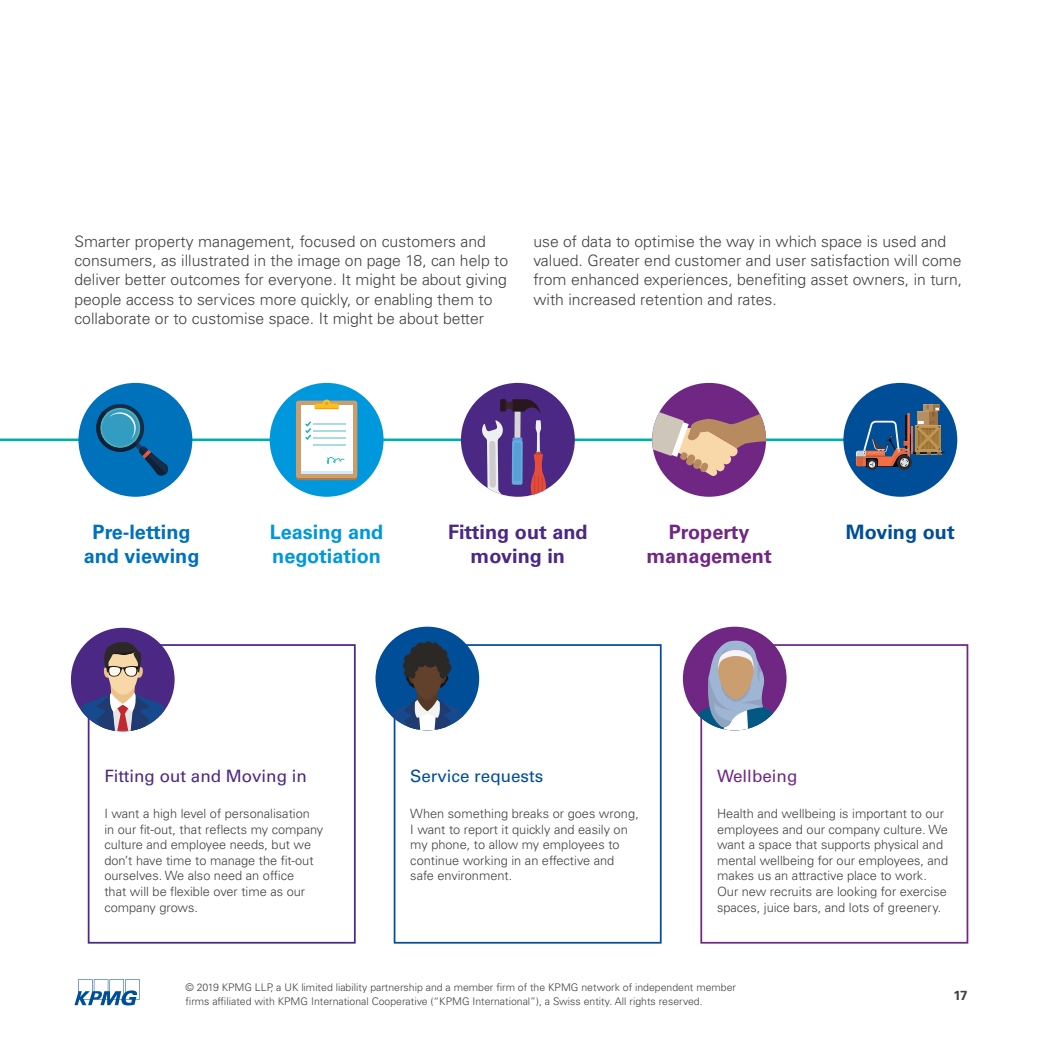
<style>
.page{position:relative;width:1042px;height:1042px;background:#fff}
.page>*{position:absolute;margin:0;border:0;box-sizing:border-box;transform-origin:0 0}
.t1{font:700 19.78px/23.8px "Univers LT Std";color:#0072bc;text-align:center}
.t2{font:700 19.78px/23.8px "Univers LT Std";color:#0098dc}
.t3{font:700 19.78px/23.8px "Univers LT Std";color:#4b2884;text-align:center}
.t4{font:700 19.78px/23.8px "Univers LT Std";color:#702784;text-align:center}
.t5{font:700 19.78px "Univers LT Std";color:#004e98}
.t6{font:16.97px "Univers LT Std";color:#4b2884}
.t7{font:16.97px "Univers LT Std";color:#004e98}
.t8{font:16.97px "Univers LT Std";color:#702784}
.t9{font:300 15.75px/19.2px "Univers LT Std";color:#414042}
.t10{font:700 13.12px "Univers LT Std";color:#414042}
.t11{font:300 12.78px/15.6px "Univers LT Std";color:#414042}
.t12{font:300 10.5px/14px "Univers LT Std";color:#414042}
</style>
<div class="page">
<hr style="left:0;top:438px;width:900px;height:3px;background:#00afa8">
<div style="left:78px;top:383px;width:114px;height:114px;background:#0072bc;border-radius:50%"></div>
<svg style="left:96px;top:404px;width:72px;height:72px"></svg>
<div style="left:270px;top:383px;width:113px;height:114px;background:#0098dc;border-radius:50%"></div>
<div style="left:296px;top:403px;width:61px;height:77px;background:#ab794b;border-radius:3px"></div>
<div style="left:296px;top:401px;width:61px;height:77px;background:#ca9e6e;border-radius:3px"></div>
<div style="left:301px;top:405px;width:51px;height:68px;background:#fff"></div>
<hr style="left:301px;top:471px;width:51px;height:2px;background:#d1ebfa">
<svg style="left:323px;top:399px;width:7px;height:8px"></svg>
<svg style="left:315px;top:402px;width:23px;height:7px"></svg>
<hr style="left:313px;top:424px;width:32px;height:1px;background:#a8dae9">
<hr style="left:313px;top:430px;width:32px;height:2px;background:#a8dae9">
<hr style="left:313px;top:437px;width:32px;height:2px;background:#a8dae9">
<hr style="left:313px;top:444px;width:32px;height:2px;background:#a8dae9">
<svg style="left:305px;top:421px;width:6px;height:19px"></svg>
<svg style="left:327px;top:457px;width:17px;height:7px"></svg>
<div style="left:461px;top:383px;width:114px;height:114px;background:#4b2884;border-radius:50%"></div>
<svg style="left:482px;top:420px;width:21px;height:75px"></svg>
<div style="left:489px;top:441px;width:7px;height:47px;background:#ccc;border-radius:3px"></div>
<svg style="left:530px;top:420px;width:16px;height:76px"></svg>
<div style="left:514px;top:405px;width:6px;height:49px;background:#d7d6d6"></div>
<svg style="left:512px;top:437px;width:11px;height:48px"></svg>
<svg style="left:500px;top:399px;width:40px;height:15px"></svg>
<div style="left:843px;top:383px;width:114px;height:114px;background:#004e98;border-radius:50%"></div>
<svg style="left:856px;top:404px;width:89px;height:66px"></svg>
<div style="left:652px;top:383px;width:114px;height:114px;background:#702784;border-radius:50%"></div>
<svg style="left:652px;top:409px;width:114px;height:67px"></svg>
<div style="left:700px;top:644px;width:268px;height:299px;border:2px solid #702784"></div>
<div style="left:394px;top:644px;width:267px;height:299px;border:2px solid #004e98"></div>
<div style="left:88px;top:644px;width:268px;height:299px;border:2px solid #4b2884"></div>
<div style="left:375px;top:627px;width:104px;height:103px;background:#004e98;border-radius:50%"></div>
<div style="left:424px;top:641px;width:9px;height:10px;background:#143c62;border-radius:50%"></div>
<svg style="left:387px;top:642px;width:80px;height:88px"></svg>
<div style="left:423px;top:653px;width:14px;height:14px;background:#2c2825;border-radius:50%"></div>
<div style="left:71px;top:628px;width:104px;height:103px;background:#4b2884;border-radius:50%"></div>
<svg style="left:78px;top:635px;width:89px;height:96px"></svg>
<div style="left:683px;top:627px;width:103px;height:103px;background:#702784;border-radius:50%"></div>
<svg style="left:692px;top:641px;width:88px;height:89px"></svg>
<svg style="left:74px;top:979px;width:66px;height:26px"></svg>
<p class="t9" style="left:74px;top:232px;width:435px">Smarter property management, focused on customers and consumers, as illustrated in the image on page 18, can help to deliver better outcomes for everyone. It might be about giving people access to services more quickly, or enabling them to collaborate or to customise space. It might be about better</p>
<p class="t9" style="left:533px;top:232px;width:430px">use of data to optimise the way in which space is used and valued. Greater end customer and user satisfaction will come from enhanced experiences, benefting asset owners, in turn, with increased retention and rates.</p>
<h1 class="t1" style="left:84px;top:520px;width:117px">Pre-letting and viewing</h1>
<h1 class="t2" style="left:270px;top:520px;width:115px">Leasing and negotiation</h1>
<h1 class="t3" style="left:448px;top:520px;width:141px">Fitting out and moving in</h1>
<h1 class="t4" style="left:646px;top:520px;width:127px">Property management</h1>
<h1 class="t5" style="left:846px;top:521px;width:110px">Moving out</h1>
<h2 class="t6" style="left:104px;top:766px;width:204px">Fitting out and Moving in</h2>
<p class="t11" style="left:104px;top:805px;width:220px">I want a high level of personalisation<br>in our ft-out, that refects my company culture and employee needs, but we don’t have time to manage the ft-out ourselves. We also need an offce<br>that will be fexible over time as our company grows.</p>
<h2 class="t7" style="left:410px;top:766px;width:134px">Service requests</h2>
<p class="t11" style="left:410px;top:805px;width:230px">When something breaks or goes wrong,<br>I want to report it quickly and easily on my phone, to allow my employees to continue working in an effective and safe environment.</p>
<h2 class="t8" style="left:717px;top:766px;width:82px">Wellbeing</h2>
<p class="t11" style="left:717px;top:805px;width:233px">Health and wellbeing is important to our employees and our company culture. We want a space that supports physical and mental wellbeing for our employees, and makes us an attractive place to work.<br>Our new recruits are looking for exercise spaces, juice bars, and lots of greenery.</p>
<p class="t12" style="left:185px;top:981px;width:552px">© 2019 KPMG LLP, a UK limited liability partnership and a member firm of the KPMG network of independent member firms affiliated with KPMG International Cooperative (“KPMG International”), a Swiss entity. All rights reserved.</p>
<p class="t10" style="left:953px;top:988px;width:16px">17</p>
</div>
